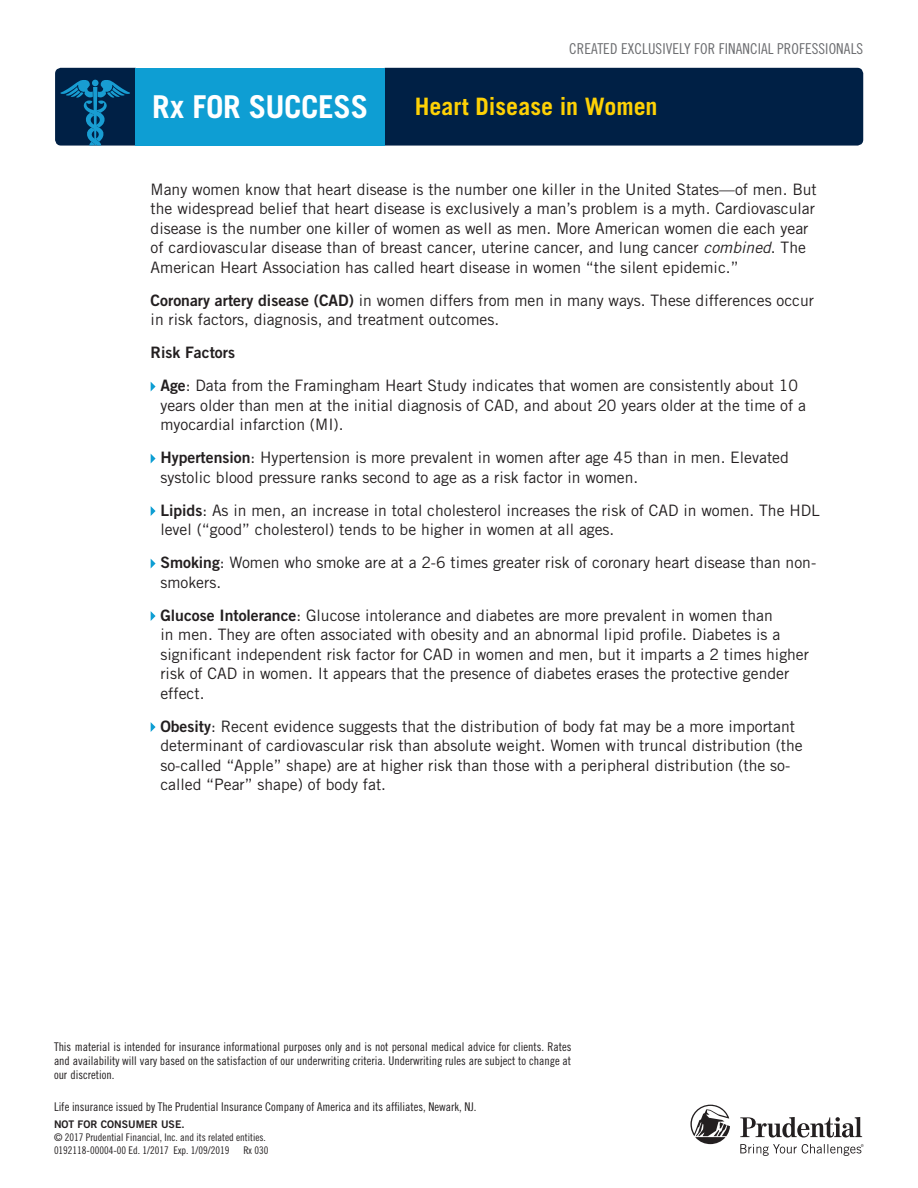
<style>
.page{position:relative;width:918px;height:1188px;background:#fff}
.page>*{position:absolute;margin:0;border:0;box-sizing:border-box;transform-origin:0 0}
.t1{font:700 31.5px "Trade Gothic LT Std";letter-spacing:-.015em;color:#fff}
.t2{font:700 24px "Trade Gothic LT Std";color:#fed105}
.body{font:15.75px/19.5px "Trade Gothic LT Std";color:#231f20}
.body-2{font:15.75px "Trade Gothic LT Std Bd 2";color:#231f20}
.t3{font:15px "Trade Gothic LT Std Cn 18";letter-spacing:.005em;color:#6c6d70}
.t4{font:12px/14.2px "Trade Gothic LT Std Cn 18";color:#231f20;text-align:justify}
.t5{font:10.5px "Trade Gothic LT Std Cn 18";color:#231f20}
.t6{font:10.5px "Trade Gothic LT Std Bd 2";color:#231f20}
.s1{font-style:italic}
.s2{font-family:"Trade Gothic LT Std Bd 2"}
</style>
<div class="page">
<svg style="left:151px;top:382px;width:5px;height:9px"></svg>
<svg style="left:151px;top:454px;width:5px;height:9px"></svg>
<svg style="left:151px;top:506px;width:5px;height:10px"></svg>
<svg style="left:151px;top:559px;width:5px;height:9px"></svg>
<svg style="left:151px;top:611px;width:5px;height:10px"></svg>
<svg style="left:151px;top:722px;width:5px;height:10px"></svg>
<svg style="left:55px;top:68px;width:81px;height:78px;background:#063b62"></svg>
<div style="left:385px;top:68px;width:478px;height:78px;background:#002045"></div>
<div style="left:136px;top:68px;width:249px;height:78px;background:#0e9ed3"></div>
<svg style="left:690px;top:1105px;width:174px;height:51px"></svg>
<p class="t3" style="left:569px;top:40px;width:296px">CREATED EXCLUSIVELY FOR FINANCIAL PROFESSIONALS</p>
<p class="t1" style="left:152px;top:87px;width:218px">Rx FOR SUCCESS</p>
<p class="t2" style="left:415px;top:92px;width:244px">Heart Disease in Women</p>
<p class="body" style="left:151px;top:179px;width:668px">Many women know that heart disease is the number one killer in the United States—of men. But the widespread belief that heart disease is exclusively a man’s problem is a myth. Cardiovascular disease is the number one killer of women as well as men. More American women die each year of cardiovascular disease than of breast cancer, uterine cancer, and lung cancer <span class="s1">combined</span>. The American Heart Association has called heart disease in women “the silent epidemic.”</p>
<p class="body" style="left:151px;top:290px;width:665px"><span class="s2">Coronary artery disease (CAD)</span> in women differs from men in many ways. These differences occur in risk factors, diagnosis, and treatment outcomes.</p>
<p class="body-2" style="left:151px;top:343px;width:86px">Risk Factors</p>
<p class="body" style="left:160px;top:376px;width:647px"><span class="s2">Age</span>: Data from the Framingham Heart Study indicates that women are consistently about 10 years older than men at the initial diagnosis of CAD, and about 20 years older at the time of a myocardial infarction (MI).</p>
<p class="body" style="left:160px;top:448px;width:630px"><span class="s2">Hypertension</span>: Hypertension is more prevalent in women after age 45 than in men. Elevated systolic blood pressure ranks second to age as a risk factor in women.</p>
<p class="body" style="left:160px;top:500px;width:661px"><span class="s2">Lipids</span>: As in men, an increase in total cholesterol increases the risk of CAD in women. The HDL level (“good” cholesterol) tends to be higher in women at all ages.</p>
<p class="body" style="left:160px;top:553px;width:657px"><span class="s2">Smoking</span>: Women who smoke are at a 2-6 times greater risk of coronary heart disease than non&shy;smokers.</p>
<p class="body" style="left:160px;top:605px;width:650px"><span class="s2">Glucose Intolerance</span>: Glucose intolerance and diabetes are more prevalent in women than<br>in men. They are often associated with obesity and an abnormal lipid profile. Diabetes is a significant independent risk factor for CAD in women and men, but it imparts a 2 times higher risk of CAD in women. It appears that the presence of diabetes erases the protective gender effect.</p>
<p class="body" style="left:160px;top:716px;width:644px"><span class="s2">Obesity</span>: Recent evidence suggests that the distribution of body fat may be a more important determinant of cardiovascular risk than absolute weight. Women with truncal distribution (the so-called “Apple” shape) are at higher risk than those with a peripheral distribution (the so&shy;called “Pear” shape) of body fat.</p>
<p class="t4" style="left:54px;top:1039px;width:519px">This material is intended for insurance informational purposes only and is not personal medical advice for clients. Rates and availability will vary based on the satisfaction of our underwriting criteria. Underwriting rules are subject to change at our discretion.</p>
<p class="t4" style="left:54px;top:1100px;width:424px">Life insurance issued by The Prudential Insurance Company of America and its affiliates, Newark, NJ.</p>
<p class="t6" style="left:54px;top:1118px;width:132px">NOT FOR CONSUMER USE.</p>
<p class="t5" style="left:54px;top:1131px;width:213px">© 2017 Prudential Financial, Inc. and its related entities.</p>
<p class="t5" style="left:54px;top:1144px;width:177px">0192118-00004-00 Ed. 1/2017 Exp. 1/09/2019</p>
<p class="t5" style="left:243px;top:1144px;width:27px">Rx 030</p>
</div>
